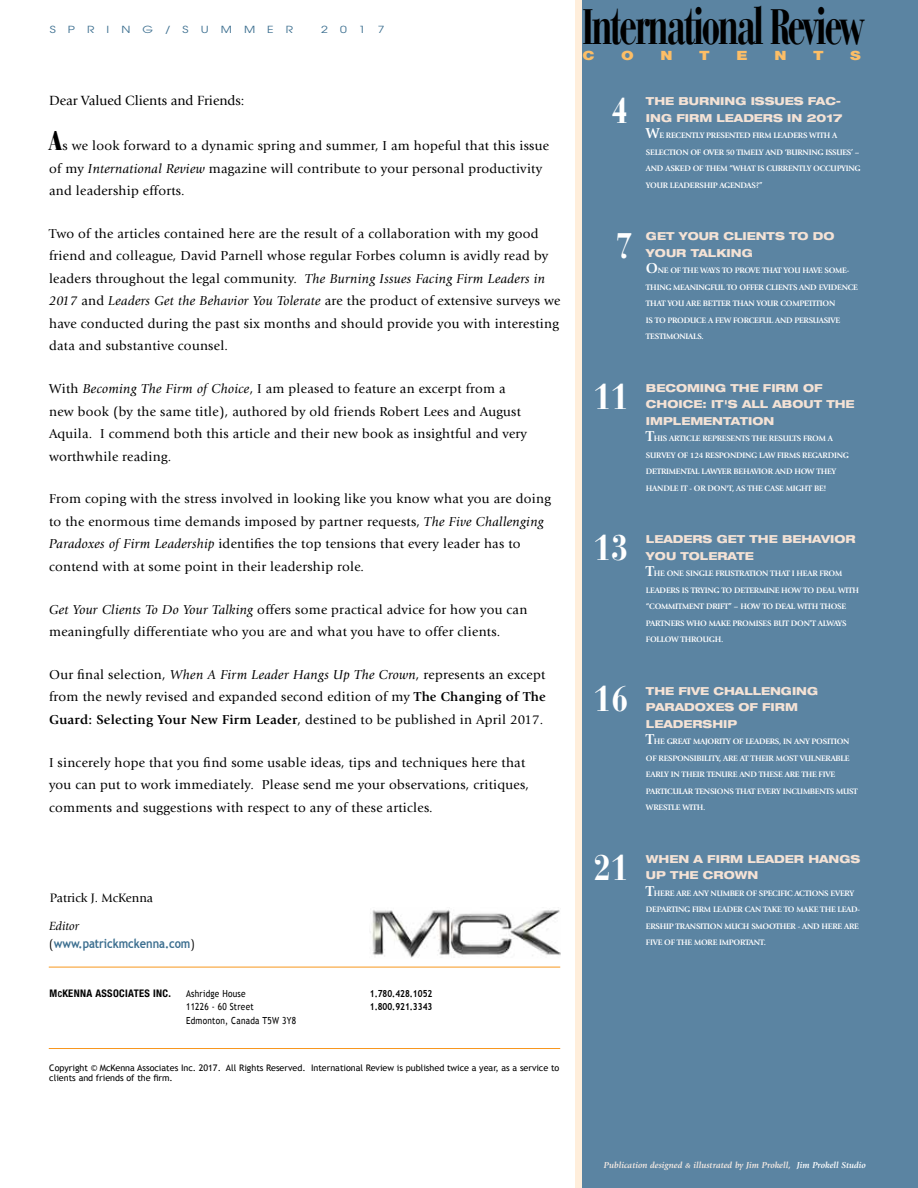
<style>
.page{position:relative;width:918px;height:1188px;background:#fff}
.page>*{position:absolute;margin:0;border:0;box-sizing:border-box;transform-origin:0 0}
.t1{font:700 condensed 52.8px "Bauer Bodoni";letter-spacing:-.065em;color:#000;scale:.75 1}
.t2{font:700 condensed 36px "Bauer Bodoni";color:#fff}
.t3{font:13.8px "Giovanni";color:#000}
.t4{font:13.5px/22.5px "Giovanni";letter-spacing:.02em;color:#000}
.t5{font:700 12.75px "Trebuchet MS";letter-spacing:-.005em;color:#3b6e8f;scale:.87 1}
.t6{font:12.75px "Giovanni";color:#000}
.t7{font:900 12.75px "Helvetica Neue";color:#fdbe66;scale:1.25 1}
.t8{font:italic 12.3px "Giovanni";color:#000}
.t9{font:800 expanded 11.1px/16.5px "Helvetica Neue";color:#f4e2d5}
.t10{font:700 condensed 10.5px "Helvetica Neue";letter-spacing:.03em;color:#000}
.t11{font:9.75px/13.5px "Trebuchet MS";letter-spacing:.03em;color:#000;scale:.85 1}
.t12{font:700 9.75px/13.5px "Trebuchet MS";color:#000;scale:.85 1}
.t13{font:9.75px "Avant Garde";letter-spacing:.99em;color:#3b6e8f;scale:1.25 1}
.t14{font:9px/10.5px "Trebuchet MS";color:#000}
.t15{font:italic 700 9px "Giovanni";letter-spacing:.005em;color:#f7ebe3}
.t16{font:700 8.25px/16.5px "Giovanni";letter-spacing:-.03em;color:#fff}
.t17{font:700 8.25px "Giovanni";letter-spacing:.065em;color:#fff}
.s1{font-family:"Bauer Bodoni";font-weight:900;font-stretch:condensed;font-size:27px}
.s2{font-style:italic}
.s3{font-weight:700}
.s4{font-family:"Giovanni";font-weight:400;color:#000}
.s5{font-size:8.25px}
.s6{font-size:49.35px}
.s7{font-size:15px}
.s8{font-size:7.5px}
.s9{color:#fff}
</style>
<div class="page">
<svg style="left:576px;top:0;width:7px;height:1188px;background:#e7ded2"></svg>
<div style="left:583px;top:0;width:335px;height:1188px;background:#5b84a2"></div>
<hr style="left:49px;top:967px;width:511px;height:1px;background:#f8971d">
<hr style="left:49px;top:1048px;width:511px;height:1px;background:#f8971d">
<img style="left:370px;top:910px;width:190px;height:48px">
<p class="t13" style="left:50px;top:24px;width:196px">SPRING/SUMMER</p>
<p class="t13" style="left:321px;top:24px;width:52px">2017</p>
<p class="t3" style="left:49px;top:93px;width:197px">Dear Valued Clients and Friends:</p>
<p class="t4" style="left:49px;top:134px;width:502px"><span class="s1">A</span>s we look forward to a dynamic spring and summer, I am hopeful that this issue of my <span class="s2">International Review</span> magazine will contribute to your personal productivity and leadership efforts.</p>
<p class="t4" style="left:49px;top:222px;width:513px">Two of the articles contained here are the result of a collaboration with my good friend and colleague, David Parnell whose regular Forbes column is avidly read by leaders throughout the legal community. <span class="s2">The Burning Issues Facing Firm Leaders in 2017</span> and <span class="s2">Leaders Get the Behavior You Tolerate</span> are the product of extensive surveys we have conducted during the past six months and should provide you with interesting data and substantive counsel.</p>
<p class="t4" style="left:49px;top:378px;width:479px">With <span class="s2">Becoming The Firm of Choice</span>, I am pleased to feature an excerpt from a new book (by the same title), authored by old friends Robert Lees and August Aquila. I commend both this article and their new book as insightful and very worthwhile reading.</p>
<p class="t4" style="left:49px;top:488px;width:503px">From coping with the stress involved in looking like you know what you are doing to the enormous time demands imposed by partner requests, <span class="s2">The Five Challenging Paradoxes of Firm Leadership</span> identifies the top tensions that every leader has to contend with at some point in their leadership role.</p>
<p class="t4" style="left:49px;top:598px;width:480px"><span class="s2">Get Your Clients To Do Your Talking</span> offers some practical advice for how you can meaningfully differentiate who you are and what you have to offer clients.</p>
<p class="t4" style="left:49px;top:663px;width:498px;text-align:justify">Our final selection, <span class="s2">When A Firm Leader Hangs Up The Crown</span>, represents an except from the newly revised and expanded second edition of my <span class="s3">THE CHANGING OF THE GUARD: SELECTING YOUR NEW FIRM LEADER</span>, destined to be published in April 2017.</p>
<p class="t4" style="left:49px;top:751px;width:481px">I sincerely hope that you find some usable ideas, tips and techniques here that you can put to work immediately. Please send me your observations, critiques, comments and suggestions with respect to any of these articles.</p>
<p class="t6" style="left:50px;top:890px;width:105px">Patrick J. McKenna</p>
<p class="t8" style="left:49px;top:919px;width:32px">Editor</p>
<p class="t5" style="left:49px;top:936px;width:169px"><span class="s4">(</span>www.patrickmckenna.com<span class="s4">)</span></p>
<p class="t10" style="left:50px;top:987px;width:123px">M<span class="s5">C</span>KENNA ASSOCIATES INC.</p>
<p class="t11" style="left:186px;top:987px;width:131px">Ashridge House<br>11226 - 60 Street<br>Edmonton, Canada T5W 3Y8</p>
<p class="t12" style="left:370px;top:987px;width:75px">1.780.428.1052<br>1.800.921.3343</p>
<p class="t14" style="left:49px;top:1062px;width:512px">Copyright © McKenna Associates Inc. 2017. All Rights Reserved. International Review is published twice a year, as a service to clients and friends of the firm.</p>
<h1 class="t1" style="left:582px;top:-5px;width:378px"><span class="s6">I</span>nternational <span class="s6">R</span>eview</h1>
<p class="t7" style="left:583px;top:48px;width:11px">C</p>
<p class="t7" style="left:621px;top:48px;width:12px">O</p>
<p class="t7" style="left:661px;top:48px;width:11px">N</p>
<p class="t7" style="left:699px;top:48px;width:10px">T</p>
<p class="t7" style="left:737px;top:48px;width:10px">E</p>
<p class="t7" style="left:774px;top:48px;width:11px">N</p>
<p class="t7" style="left:813px;top:48px;width:10px">T</p>
<p class="t7" style="left:850px;top:48px;width:10px">S</p>
<p class="t9" style="left:646px;top:93px;width:198px">THE BURNING ISSUES FAC-<br>ING FIRM LEADERS IN 2017</p>
<p class="t16" style="left:646px;top:128px;width:46px"><span class="s7">W</span>E RECENTLY</p>
<h2 class="t2" style="left:611px;top:90px;width:19px">4</h2>
<p class="t16" style="left:646px;top:128px;width:215px;text-indent:60px">PRESENTED FIRM LEADERS WITH A<br>SELECTION OF OVER 50 TIMELY AND ‘BURNING ISSUES’ –<br>AND ASKED OF THEM “WHAT IS CURRENTLY</p>
<p class="t16" style="left:813px;top:161px;width:42px">OCCUPYING</p>
<p class="t16" style="left:646px;top:177px;width:118px">YOUR LEADERSHIP AGENDAS?”</p>
<h2 class="t2" style="left:615px;top:225px;width:19px">7</h2>
<p class="t9" style="left:646px;top:228px;width:190px">GET YOUR CLIENTS TO DO<br>YOUR TALKING</p>
<p class="t16" style="left:646px;top:263px;width:205px"><span class="s7">O</span> NE OF THE WAYS TO PROVE THAT YOU HAVE SOME-<br>THING MEANINGF</p>
<p class="t16" style="left:646px;top:279px;width:213px;text-indent:153px">AND EVIDENCE<br>THAT YOU ARE BETTER THAN YOUR C OMPETITION<br>IS TO PRODUCE A FEW FORCEFUL AND PERSUASIVE<br>TESTIMONIALS .</p>
<p class="t16" style="left:714px;top:279px;width:74px">UL TO OFFER CLIENTS</p>
<h2 class="t2" style="left:594px;top:376px;width:36px">11</h2>
<h2 class="t2" style="left:594px;top:527px;width:36px">13</h2>
<h2 class="t2" style="left:594px;top:678px;width:36px">16</h2>
<p class="t9" style="left:646px;top:379px;width:168px">BECOMING THE FIRM OF<br>CHOICE: IT'S ALL</p>
<p class="t9" style="left:646px;top:396px;width:210px;text-indent:127px">ABOUT THE<br>IMPLEMENTATION</p>
<p class="t16" style="left:646px;top:431px;width:95px"><span class="s7">T</span>HIS ARTICLE REPRESENTS</p>
<p class="t16" style="left:752px;top:431px;width:43px">THE RESULTS</p>
<p class="t16" style="left:646px;top:431px;width:198px;text-indent:157px">FROM A SURVEY OF 124 RESPONDING LAW FIRMS REGARDING DETRIMENTAL LAWYER BEHAVIOR AND HOW THEY HANDLE IT - OR DON'T, AS THE CASE MIGHT BE!</p>
<p class="t9" style="left:646px;top:531px;width:211px">LEADERS GET THE BEHAVIOR<br>YOU TOLERATE</p>
<p class="t16" style="left:646px;top:566px;width:54px"><span class="s7">T</span>HE ONE SINGL</p>
<p class="t16" style="left:646px;top:566px;width:215px;text-indent:63px">E FRUSTRATION THAT I HEAR FROM LEADERS IS TRYING TO DETERMINE HOW TO DEAL WITH “COMMITMENT DRIFT” – HOW TO DEAL WITH THOSE PARTNERS WHO MAKE PROMISES BUT DON’T ALWAYS FOLLOW THROUGH.</p>
<p class="t9" style="left:646px;top:682px;width:174px">THE FIVE CHALLENGING<br>PARADOXES OF FIRM<br>LEADERSHIP</p>
<p class="t16" style="left:646px;top:734px;width:205px"><span class="s7">T</span>HE GREAT MAJORITY OF LEADERS, IN ANY POSITION OF RESPONSIBILITY, ARE AT THEIR MOST VULNERABLE EARLY IN THEIR TENURE AND THESE ARE THE FIVE PARTICULAR TENS IONS THAT EVERY INCUMBENTS</p>
<p class="t16" style="left:836px;top:783px;width:19px">MUST</p>
<p class="t17" style="left:646px;top:803px;width:61px">WRESTLE WITH.</p>
<h2 class="t2" style="left:594px;top:847px;width:36px">21</h2>
<p class="t9" style="left:646px;top:850px;width:216px">WHEN A FIRM LEADER HANGS<br>UP THE CROWN</p>
<p class="t16" style="left:646px;top:885px;width:216px"><span class="s7">T</span>HERE ARE ANY NUMBER OF SPECIFIC ACTIONS EVERY DEPARTING FIRM LEADER CAN TAKE TO MAKE THE LEAD-ERSHIP TRANSITION MUCH SMOOTHER - AND HERE ARE FIVE OF THE MORE IMPORTANT.</p>
<p class="t15" style="left:604px;top:1160px;width:263px">Publication designed <span class="s8">&amp;</span> illustrated by Jim Prokell, <span class="s9">Jim Prokell Studio</span></p>
</div>
